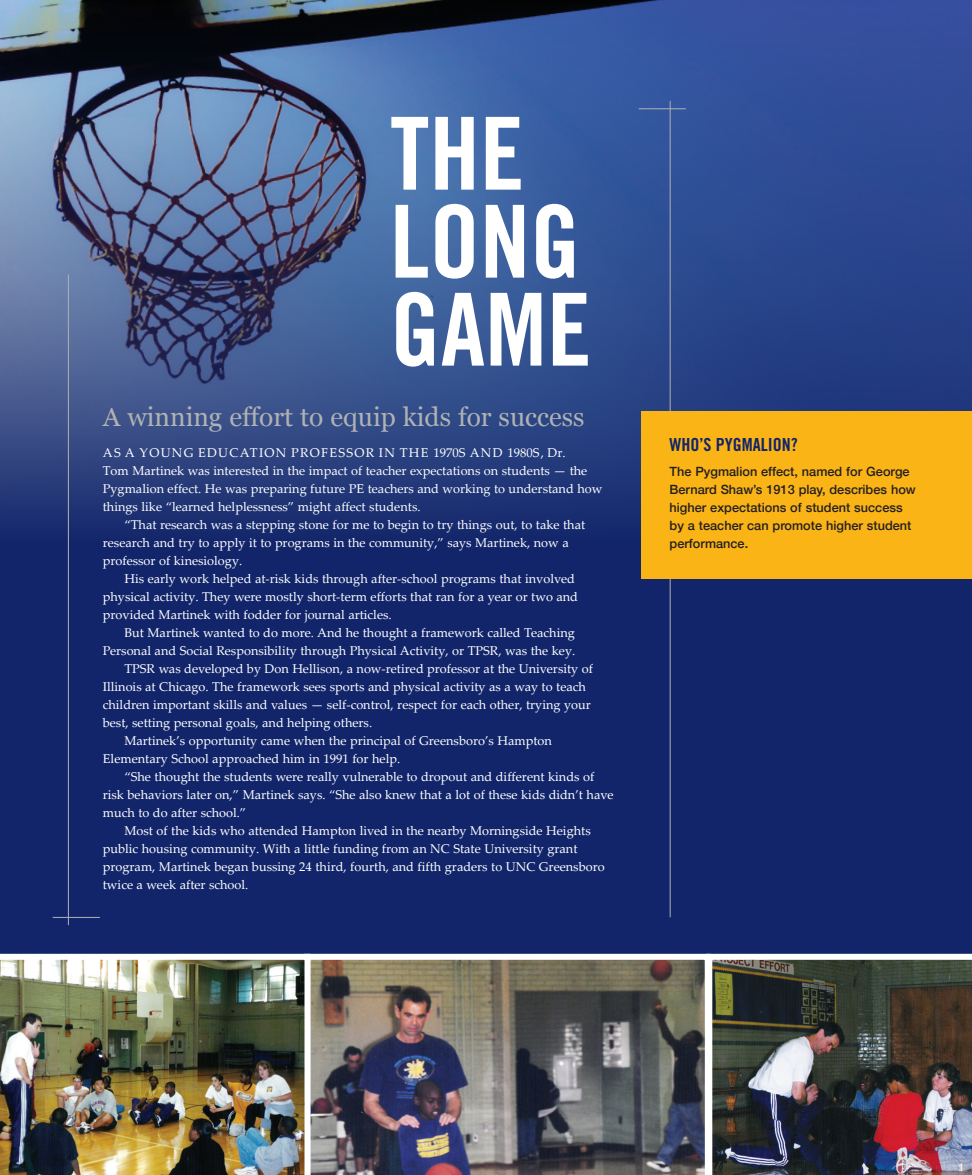
<style>
.page{position:relative;width:972px;height:1175px;background:#fff}
.page>*{position:absolute;margin:0;border:0;box-sizing:border-box;transform-origin:0 0}
.t1{font:100.8px/87.9px "Trade Gothic Bold Cond Twenty";color:#fff}
.t2{font:26.4px "Georgia";color:#b0b2b3}
.t3{font:18px "Trade Gothic Bold Cond Twenty";color:#12256a}
.t4{font:12.75px/18px "Palatino Linotype";color:#fff}
.t5{font:500 12.75px/18px "Helvetica Neue";color:#231f20}
</style>
<div class="page">
<div style="left:0;top:0;width:972px;height:1174px;background:#12256a"></div>
<img style="left:0;top:0;width:972px;height:541px">
<img style="left:310px;top:953px;width:396px;height:221px">
<img style="left:706px;top:953px;width:266px;height:221px">
<hr style="left:68px;top:274px;width:1px;height:651px;background:#b0b2b3">
<hr style="left:53px;top:917px;width:47px;height:1px;background:#b0b2b3">
<hr style="left:670px;top:101px;width:1px;height:816px;background:#b0b2b3">
<hr style="left:639px;top:108px;width:47px;height:1px;background:#b0b2b3">
<div style="left:642px;top:410px;width:330px;height:168px;background:#fbb416"></div>
<img style="left:0;top:953px;width:310px;height:221px">
<h1 class="t1" style="left:390px;top:109px;width:203px">THE<br>LONG<br>GAME</h1>
<h2 class="t2" style="left:103px;top:397px;width:483px">A winning effort to equip kids for success</h2>
<p class="t4" style="left:103px;top:443px;width:501px">AS A YOUNG EDUCATION PROFESSOR IN THE 1970S AND 1980S, Dr.<br>Tom Martinek was interested in the impact of teacher expectations on students — the Pygmalion effect. He was preparing future PE teachers and working to understand how things like “learned helplessness” might affect students.</p>
<p class="t4" style="left:103px;top:515px;width:484px;text-indent:22px">“That research was a stepping stone for me to begin to try things out, to take that research and try to apply it to programs in the community,” says Martinek, now a professor of kinesiology.</p>
<p class="t4" style="left:103px;top:569px;width:477px;text-indent:22px">His early work helped at-risk kids through after-school programs that involved physical activity. They were mostly short-term efforts that ran for a year or two and provided Martinek with fodder for journal articles.</p>
<p class="t4" style="left:124px;top:623px;width:452px">But Martinek wanted to do more. And he thought a framework called Teaching</p>
<p class="t4" style="left:103px;top:641px;width:474px">Personal and Social Responsibility through Physical Activity, or TPSR, was the key.</p>
<p class="t4" style="left:124px;top:659px;width:470px">TPSR was developed by Don Hellison, a now-retired professor at the University of</p>
<p class="t4" style="left:103px;top:677px;width:485px">Illinois at Chicago. The framework sees sports and physical activity as a way to teach</p>
<p class="t4" style="left:103px;top:695px;width:490px">children important skills and values — self-control, respect for each other, trying your</p>
<p class="t4" style="left:103px;top:713px;width:271px">best, setting personal goals, and helping others.</p>
<p class="t4" style="left:124px;top:731px;width:429px">Martinek’s opportunity came when the principal of Greensboro’s Hampton</p>
<p class="t4" style="left:103px;top:749px;width:299px">Elementary School approached him in 1991 for help.</p>
<p class="t4" style="left:124px;top:767px;width:471px">“She thought the students were really vulnerable to dropout and different kinds of</p>
<p class="t4" style="left:103px;top:785px;width:512px">risk behaviors later on,” Martinek says. “She also knew that a lot of these kids didn’t have</p>
<p class="t4" style="left:103px;top:803px;width:145px">much to do after school.”</p>
<p class="t4" style="left:124px;top:821px;width:468px">Most of the kids who attended Hampton lived in the nearby Morningside Heights</p>
<p class="t4" style="left:103px;top:839px;width:476px">public housing community. With a little funding from an NC State University grant</p>
<p class="t4" style="left:103px;top:857px;width:503px">program, Martinek began bussing 24 third, fourth, and fifth graders to UNC Greensboro</p>
<p class="t4" style="left:103px;top:875px;width:147px">twice a week after school.</p>
<h3 class="t3" style="left:670px;top:434px;width:130px">WHO’S PYGMALION?</h3>
<p class="t5" style="left:670px;top:461px;width:248px">The Pygmalion effect, named for George Bernard Shaw’s 1913 play, describes how higher expectations of student success by a teacher can promote higher student performance.</p>
</div>
